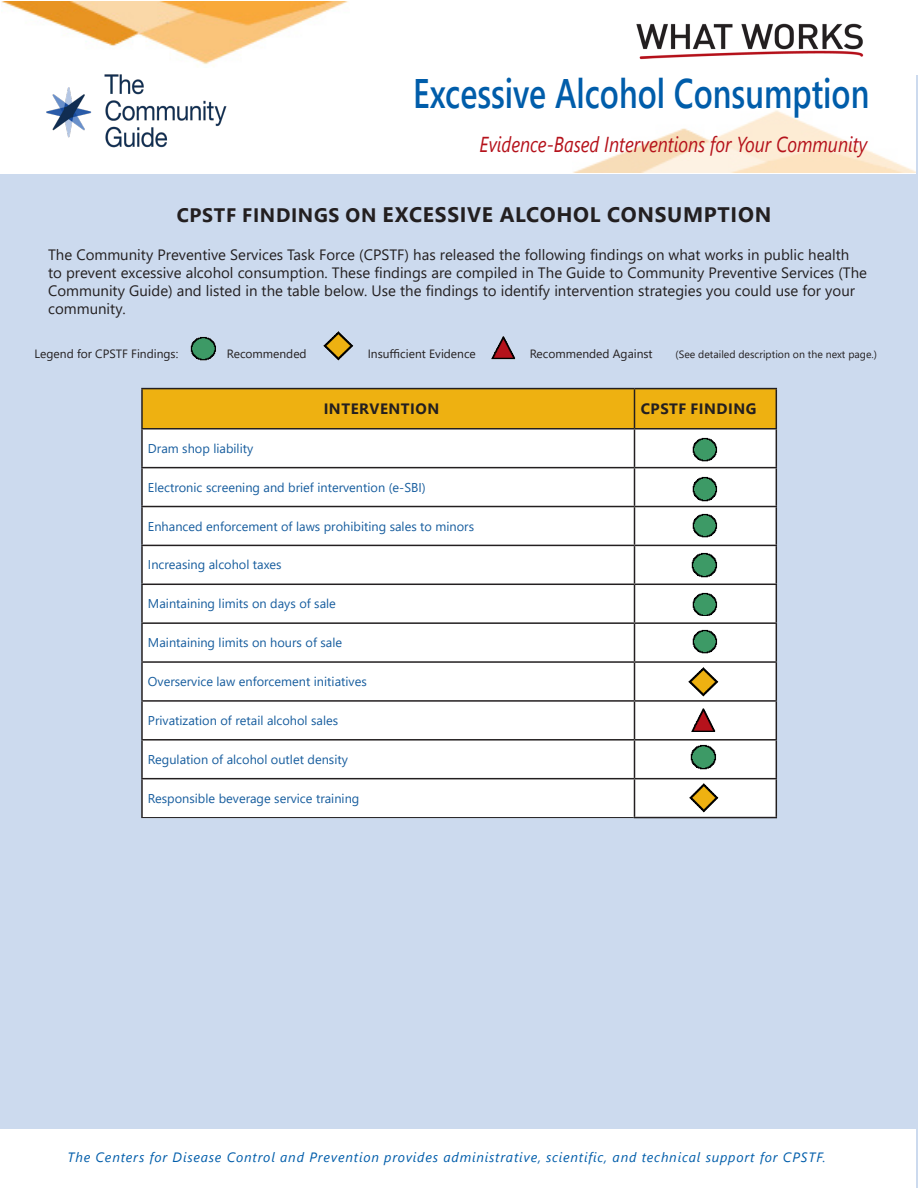
<style>
.page{position:relative;width:918px;height:1188px;background:#fff}
.page>*{position:absolute;margin:0;border:0;box-sizing:border-box;transform-origin:0 0}
.t1{font:600 41.25px "Segoe UI";color:#005daa;scale:.78 1}
.t2{font:italic 21.6px "Segoe UI";color:#b5121b;scale:.83 1}
.t3{font:700 21px "Segoe UI";letter-spacing:.035em;color:#231f20}
.t4{font:15px/18px "Segoe UI";color:#231f20}
.Pa4{font:700 15px "Segoe UI";letter-spacing:.035em;color:#231f20}
.t5{font:italic 13.5px "Segoe UI";letter-spacing:.06em;color:#005daa}
.t6{font:12.75px "Segoe UI";color:#175d9e}
.t7{font:12px "Segoe UI";color:#231f20}
.t8{font:10.5px "Segoe UI";color:#231f20}
.s1{font-size:19.5px}
</style>
<div class="page">
<img style="left:2px;top:2px;width:346px;height:60px">
<img style="left:573px;top:110px;width:343px;height:63px">
<hr style="left:916px;top:76px;width:2px;height:1112px;background:#ccdaee">
<div style="left:0;top:174px;width:916px;height:955px;background:#ccdaee"></div>
<img style="left:190px;top:336px;width:26px;height:25px">
<img style="left:323px;top:331px;width:31px;height:30px">
<img style="left:491px;top:336px;width:25px;height:24px">
<div style="left:143px;top:389px;width:633px;height:39px;background:#eeb111"></div>
<div style="left:143px;top:430px;width:633px;height:387px;background:#fff"></div>
<hr style="left:141px;top:388px;width:493px;height:1px;background:#231f20">
<hr style="left:141px;top:389px;width:2px;height:39px;background:#231f20">
<hr style="left:634px;top:388px;width:143px;height:1px;background:#231f20">
<hr style="left:634px;top:389px;width:1px;height:39px;background:#231f20">
<hr style="left:776px;top:389px;width:1px;height:39px;background:#231f20">
<hr style="left:141px;top:428px;width:493px;height:2px;background:#231f20">
<hr style="left:141px;top:430px;width:2px;height:37px;background:#231f20">
<hr style="left:634px;top:428px;width:143px;height:2px;background:#231f20">
<hr style="left:634px;top:430px;width:1px;height:37px;background:#231f20">
<hr style="left:776px;top:430px;width:1px;height:37px;background:#231f20">
<hr style="left:141px;top:467px;width:493px;height:1px;background:#231f20">
<hr style="left:141px;top:468px;width:2px;height:38px;background:#231f20">
<hr style="left:634px;top:467px;width:143px;height:1px;background:#231f20">
<hr style="left:634px;top:468px;width:1px;height:38px;background:#231f20">
<hr style="left:776px;top:468px;width:1px;height:38px;background:#231f20">
<hr style="left:141px;top:506px;width:493px;height:1px;background:#231f20">
<hr style="left:141px;top:507px;width:2px;height:38px;background:#231f20">
<hr style="left:634px;top:506px;width:143px;height:1px;background:#231f20">
<hr style="left:634px;top:507px;width:1px;height:38px;background:#231f20">
<hr style="left:776px;top:507px;width:1px;height:38px;background:#231f20">
<hr style="left:141px;top:545px;width:493px;height:1px;background:#231f20">
<hr style="left:141px;top:546px;width:2px;height:38px;background:#231f20">
<hr style="left:634px;top:545px;width:143px;height:1px;background:#231f20">
<hr style="left:634px;top:546px;width:1px;height:38px;background:#231f20">
<hr style="left:776px;top:546px;width:1px;height:38px;background:#231f20">
<hr style="left:141px;top:584px;width:493px;height:1px;background:#231f20">
<hr style="left:141px;top:585px;width:2px;height:37px;background:#231f20">
<hr style="left:634px;top:584px;width:143px;height:1px;background:#231f20">
<hr style="left:634px;top:585px;width:1px;height:37px;background:#231f20">
<hr style="left:776px;top:585px;width:1px;height:37px;background:#231f20">
<hr style="left:141px;top:622px;width:493px;height:2px;background:#231f20">
<hr style="left:141px;top:624px;width:2px;height:37px;background:#231f20">
<hr style="left:634px;top:622px;width:143px;height:2px;background:#231f20">
<hr style="left:634px;top:624px;width:1px;height:37px;background:#231f20">
<hr style="left:776px;top:624px;width:1px;height:37px;background:#231f20">
<hr style="left:141px;top:661px;width:493px;height:2px;background:#231f20">
<hr style="left:141px;top:663px;width:2px;height:37px;background:#231f20">
<hr style="left:634px;top:661px;width:143px;height:2px;background:#231f20">
<hr style="left:634px;top:663px;width:1px;height:37px;background:#231f20">
<hr style="left:776px;top:663px;width:1px;height:37px;background:#231f20">
<hr style="left:141px;top:700px;width:493px;height:2px;background:#231f20">
<hr style="left:141px;top:702px;width:2px;height:37px;background:#231f20">
<hr style="left:634px;top:700px;width:143px;height:2px;background:#231f20">
<hr style="left:634px;top:702px;width:1px;height:37px;background:#231f20">
<hr style="left:776px;top:702px;width:1px;height:37px;background:#231f20">
<hr style="left:141px;top:739px;width:493px;height:2px;background:#231f20">
<hr style="left:141px;top:741px;width:2px;height:37px;background:#231f20">
<hr style="left:634px;top:741px;width:1px;height:37px;background:#231f20">
<hr style="left:776px;top:741px;width:1px;height:37px;background:#231f20">
<hr style="left:141px;top:778px;width:493px;height:1px;background:#231f20">
<hr style="left:141px;top:779px;width:2px;height:38px;background:#231f20">
<hr style="left:634px;top:779px;width:1px;height:38px;background:#231f20">
<hr style="left:776px;top:779px;width:1px;height:38px;background:#231f20">
<hr style="left:141px;top:817px;width:493px;height:1px;background:#231f20">
<hr style="left:634px;top:817px;width:143px;height:1px;background:#231f20">
<hr style="left:634px;top:739px;width:143px;height:2px;background:#231f20">
<hr style="left:634px;top:778px;width:143px;height:1px;background:#231f20">
<img style="left:687px;top:665px;width:32px;height:33px">
<img style="left:691px;top:553px;width:26px;height:25px">
<img style="left:691px;top:513px;width:26px;height:26px">
<img style="left:691px;top:437px;width:26px;height:26px">
<img style="left:691px;top:477px;width:26px;height:25px">
<img style="left:691px;top:592px;width:27px;height:24px">
<img style="left:691px;top:630px;width:27px;height:25px">
<img style="left:690px;top:745px;width:27px;height:26px">
<img style="left:690px;top:707px;width:27px;height:25px">
<img style="left:687px;top:782px;width:32px;height:32px">
<img style="left:46px;top:62px;width:181px;height:86px">
<img style="left:636px;top:23px;width:228px;height:37px">
<p class="t1" style="left:413px;top:54px;width:587px">Excessive Alcohol Consumption</p>
<p class="t2" style="left:479px;top:124px;width:469px">Evidence-Based Interventions for Your Community</p>
<p class="t3" style="left:177px;top:195px;width:596px"><span class="s1">CPSTF FINDINGS ON</span> EXCESSIVE ALCOHOL CONSUMPTION</p>
<p class="t4" style="left:48px;top:245px;width:820px">The Community Preventive Services Task Force (CPSTF) has released the following fi ndings on what works in public health<br>to prevent excessive alcohol consumption. These fi ndings are compiled in The Guide to Community Preventive Services (The Community Guide) and listed in the table below. Use the fi ndings to identify intervention strategies you could use for your community.</p>
<p class="t7" style="left:35px;top:342px;width:145px">Legend for CPSTF Findings:</p>
<p class="t7" style="left:227px;top:342px;width:81px">Recommended</p>
<p class="t7" style="left:368px;top:342px;width:110px">Insufficient Evidence</p>
<p class="t7" style="left:530px;top:342px;width:124px">Recommended Against</p>
<p class="t8" style="left:676px;top:344px;width:203px">(See detailed description on the next page.)</p>
<p class="Pa4" style="left:324px;top:395px;width:117px">INTERVENTION</p>
<p class="Pa4" style="left:641px;top:395px;width:117px">CPSTF FINDING</p>
<p class="t6" style="left:148px;top:436px;width:107px">Dram shop liability</p>
<p class="t6" style="left:148px;top:475px;width:279px">Electronic screening and brief intervention (e-SBI)</p>
<p class="t6" style="left:148px;top:514px;width:328px">Enhanced enforcement of laws prohibiting sales to minors</p>
<p class="t6" style="left:148px;top:553px;width:135px">Increasing alcohol taxes</p>
<p class="t6" style="left:148px;top:592px;width:189px">Maintaining limits on days of sale</p>
<p class="t6" style="left:148px;top:631px;width:196px">Maintaining limits on hours of sale</p>
<p class="t6" style="left:148px;top:670px;width:220px">Overservice law enforcement initiatives</p>
<p class="t6" style="left:148px;top:708px;width:192px">Privatization of retail alcohol sales</p>
<p class="t6" style="left:148px;top:747px;width:201px">Regulation of alcohol outlet density</p>
<p class="t6" style="left:148px;top:786px;width:213px">Responsible beverage service training</p>
<p class="t5" style="left:68px;top:1145px;width:760px">The Centers for Disease Control and Prevention provides administrative, scientific, and technical support for CPSTF.</p>
</div>
